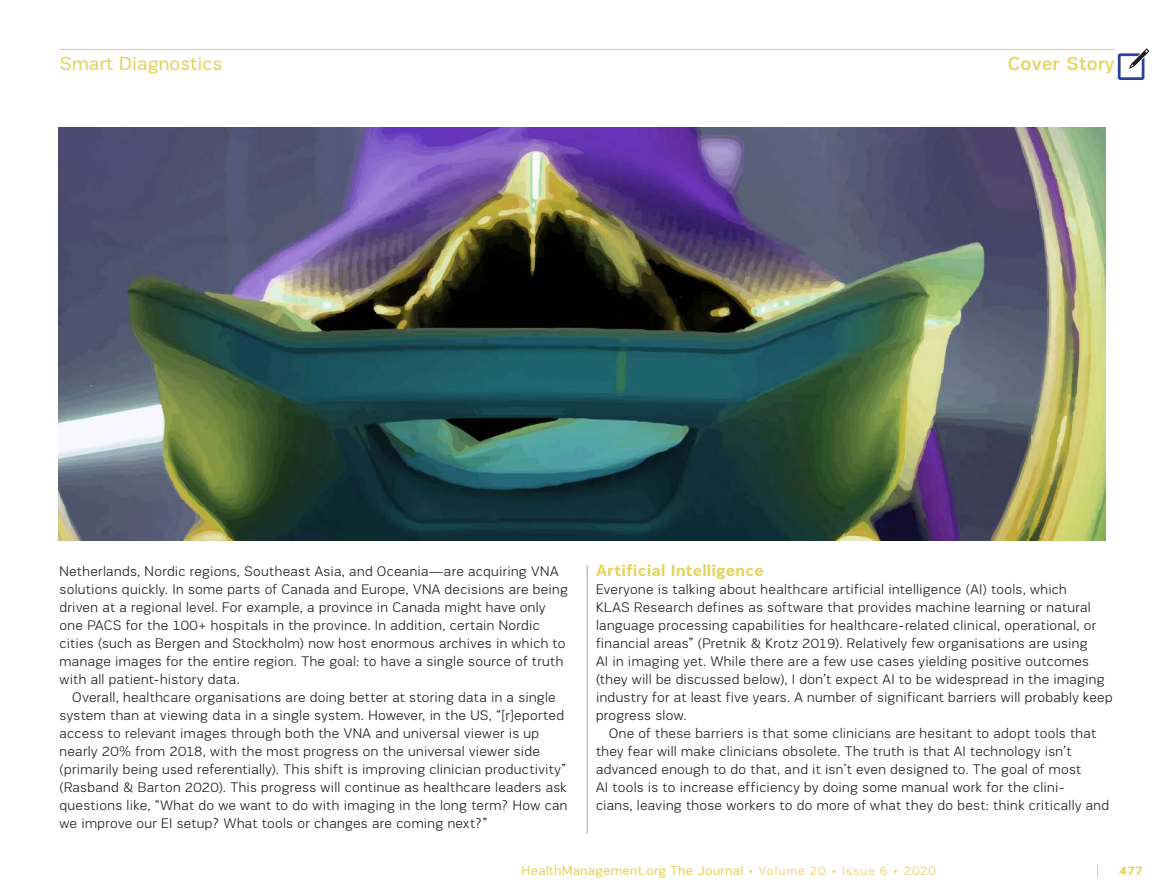
<style>
.page{position:relative;width:1174px;height:893px;background:#fff}
.page>*{position:absolute;margin:0;border:0;box-sizing:border-box;transform-origin:0 0}
.t1{font:19.5px "PRC Fidelity";color:#e6d45e}
.t2{font:500 19.5px "PRC Fidelity";letter-spacing:.01em;color:#e6d45e}
.t3{font:700 16.5px "PRC Fidelity";letter-spacing:.02em;color:#e6d45e}
.t4{font:300 14.25px/18px "PRC Fidelity";letter-spacing:.02em;color:#231f20}
.t5{font:13.5px "PRC Fidelity";letter-spacing:.01em;color:#e6d45e}
.t6{font:700 12.75px "PRC Fidelity";color:#e6d45e}
.s1{font-weight:300;font-size:12.75px}
</style>
<div class="page">
<svg style="left:1097px;top:864px;width:1px;height:14px"></svg>
<svg style="left:1117px;top:48px;width:32px;height:32px"></svg>
<hr style="left:60px;top:49px;width:1054px;height:1px;background:#e6d45e">
<hr style="left:587px;top:565px;width:1px;height:269px;background:#a8a9ad">
<img style="left:59px;top:128px;width:1047px;height:412px">
<h1 class="t1" style="left:60px;top:53px;width:164px">Smart Diagnostics</h1>
<h1 class="t2" style="left:1007px;top:52px;width:108px">Cover Story</h1>
<p class="t4" style="left:60px;top:562px;width:510px">Netherlands, Nordic regions, Southeast Asia, and Oceania—are acquiring VNA solutions quickly. In some parts of Canada and Europe, VNA decisions are being driven at a regional level. For example, a province in Canada might have only one PACS for the 100+ hospitals in the province. In addition, certain Nordic cities (such as Bergen and Stockholm) now host enormous archives in which to manage images for the entire region. The goal: to have a single source of truth with all patient-history data.</p>
<p class="t4" style="left:60px;top:688px;width:509px;text-indent:13px">Overall, healthcare organisations are doing better at storing data in a single system than at viewing data in a single system. However, in the US, “[r]eported access to relevant images through both the VNA and universal viewer is up nearly 20% from 2018, with the most progress on the universal viewer side (primarily being used referentially). This shift is improving clinician productivity” (Rasband &amp; Barton 2020). This progress will continue as healthcare leaders ask questions like, “What do we want to do with imaging in the long term? How can we improve our EI setup? What tools or changes are coming next?”</p>
<p class="t3" style="left:596px;top:561px;width:169px">Artificial Intelligence</p>
<p class="t4" style="left:596px;top:580px;width:518px">Everyone is talking about healthcare artificial intelligence (AI) tools, which<br>KLAS Research defines as software that provides machine learning or natural language processing capabilities for healthcare-related clinical, operational, or financial areas” (Pretnik &amp; Krotz 2019). Relatively few organisations are using<br>AI in imaging yet. While there are a few use cases yielding positive outcomes (they will be discussed below), I don’t expect AI to be widespread in the imaging industry for at least five years. A number of significant barriers will probably keep progress slow.</p>
<p class="t4" style="left:596px;top:724px;width:515px;text-indent:13px">One of these barriers is that some clinicians are hesitant to adopt tools that they fear will make clinicians obsolete. The truth is that AI technology isn’t advanced enough to do that, and it isn’t even designed to. The goal of most<br>AI tools is to increase efficiency by doing some manual work for the clini-<br>cians, leaving those workers to do more of what they do best: think critically and</p>
<p class="t5" style="left:521px;top:863px;width:416px">HealthManagement.org The Journal <span class="s1">• Volume 20 • Issue 6 • 2020</span></p>
<p class="t6" style="left:1119px;top:863px;width:25px">477</p>
</div>
